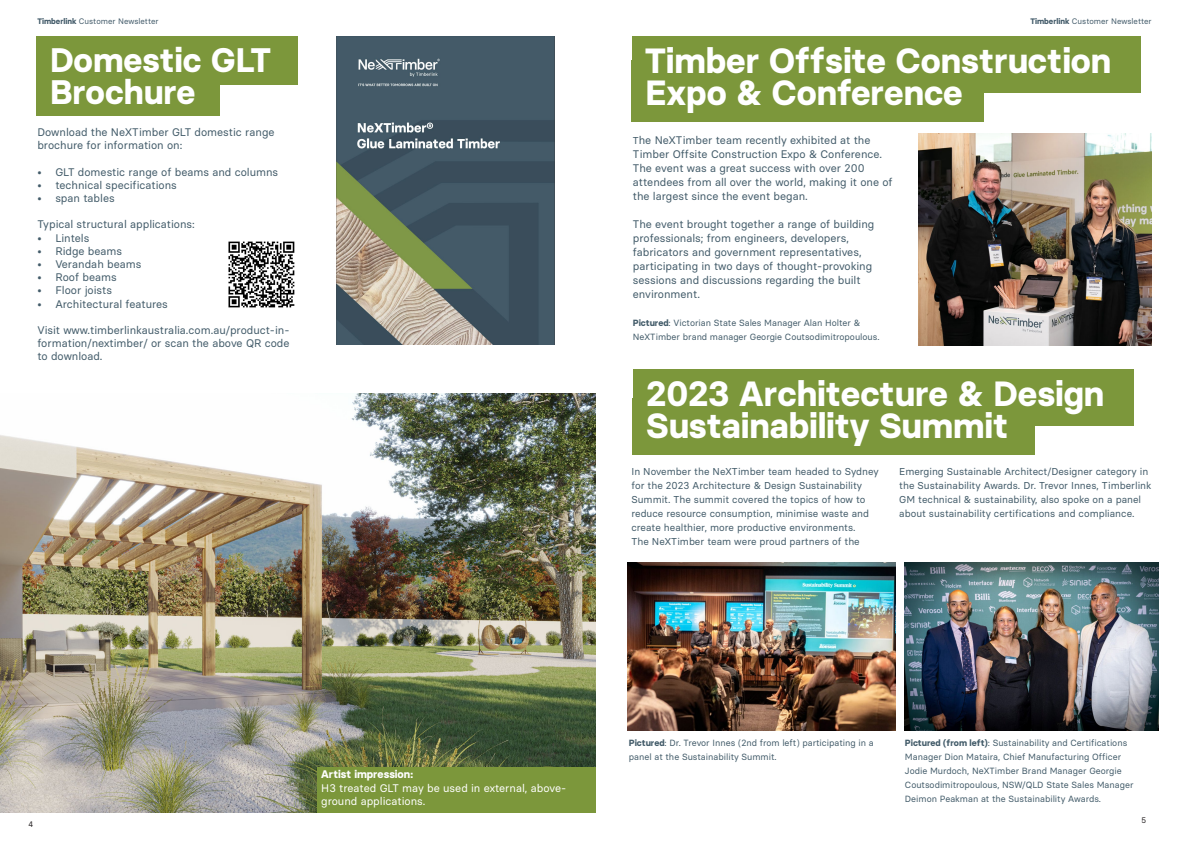
<style>
.page{position:relative;width:1191px;height:842px;background:#fff}
.page>*{position:absolute;margin:0;border:0;box-sizing:border-box;transform-origin:0 0}
.t1{font:700 35px/32.2px "Basier Square";color:#fff}
.t2{font:700 34px/32.2px "Basier Square";color:#fff}
.t3{font:11px/14px "Basier Square";color:#425b69}
.t4{font:11px/13.2px "Basier Square";color:#fff}
.t5{font:700 11px "Basier Square";color:#fff}
.t6{font:10px/14px "Basier Square";color:#425b69}
.t7{font:9px/14px "Basier Square";color:#425b69}
.t8{font:8px "Basier Square";color:#435b6a}
.t9{font:8px "Basier Square";color:#231f20}
.s1{font-weight:700}
.s2{font-size:10px}
</style>
<div class="page">
<div style="left:633px;top:398px;width:402px;height:57px;background:#7c973b"></div>
<div style="left:36px;top:74px;width:183px;height:42px;background:#7c973b"></div>
<div style="left:36px;top:36px;width:262px;height:49px;background:#7c973b"></div>
<img style="left:336px;top:36px;width:219px;height:308px">
<img style="left:0;top:394px;width:595px;height:418px">
<div style="left:317px;top:767px;width:279px;height:45px;background:#7c973b"></div>
<img style="left:918px;top:134px;width:233px;height:211px">
<div style="left:631px;top:60px;width:353px;height:62px;background:#7c973b"></div>
<div style="left:631px;top:36px;width:509px;height:57px;background:#7c973b"></div>
<div style="left:633px;top:369px;width:500px;height:57px;background:#7c973b"></div>
<img style="left:228px;top:241px;width:67px;height:67px">
<img style="left:627px;top:562px;width:268px;height:169px">
<img style="left:905px;top:562px;width:253px;height:169px">
<p class="t8" style="left:37px;top:16px;width:123px"><span class="s1">Timberlink</span> Customer Newsletter</p>
<p class="t8" style="left:1030px;top:16px;width:123px"><span class="s1">Timberlink</span> Customer Newsletter</p>
<p class="t2" style="left:50px;top:43px;width:223px">Domestic GLT<br>Brochure</p>
<p class="t3" style="left:37px;top:125px;width:239px;line-height:13.2px">Download the NeXTimber GLT domestic range brochure for information on:</p>
<p class="t3" style="left:37px;top:165px;width:242px">• GLT domestic range of beams and columns</p>
<p class="t3" style="left:37px;top:178px;width:141px">• technical specifications</p>
<p class="t3" style="left:37px;top:191px;width:79px">• span tables</p>
<p class="t3" style="left:37px;top:217px;width:159px">Typical structural applications:</p>
<p class="t3" style="left:37px;top:231px;width:54px">• Lintels</p>
<p class="t3" style="left:37px;top:244px;width:86px">• Ridge beams</p>
<p class="t3" style="left:37px;top:257px;width:106px">• Verandah beams</p>
<p class="t3" style="left:37px;top:270px;width:81px">• Roof beams</p>
<p class="t3" style="left:37px;top:283px;width:76px">• Floor joists</p>
<p class="t3" style="left:37px;top:297px;width:132px">• Architectural features</p>
<p class="t3" style="left:37px;top:323px;width:254px;line-height:13.2px;text-align:justify">Visit www.timberlinkaustralia.com.au/product-in&shy;formation/nextimber/ or scan the above QR code to download.</p>
<p class="t1" style="left:645px;top:44px;width:467px">Timber Offsite Construction<br>Expo &amp; Conference</p>
<p class="t3" style="left:633px;top:133px;width:261px"><span class="s2">T</span>he NeXTimber team recently exhibited at the Timber Offsite Construction Expo &amp; Conference.<br>The event was a great success with over 200 attendees from all over the world, making it one of the largest since the event began.</p>
<p class="t3" style="left:633px;top:217px;width:243px">The event brought together a range of building professionals; from engineers, developers, fabricators and government representatives, participating in two days of thought-provoking sessions and discussions regarding the built environment.</p>
<p class="t7" style="left:633px;top:316px;width:248px"><span class="s1">Pictured</span>: Victorian State Sales Manager Alan Holter &amp;<br>NeXTimber brand manager Georgie Coutsodimitropoulous.</p>
<p class="t1" style="left:646px;top:377px;width:459px">2023 Architecture &amp; Design</p>
<p class="t1" style="left:646px;top:409px;width:363px">Sustainability Summit</p>
<p class="t6" style="left:631px;top:464px;width:249px">In November the NeXTimber team headed to Sydney for the 2023 Architecture &amp; Design Sustainability Summit. The summit covered the topics of how to reduce resource consumption, minimise waste and create healthier, more productive environments.</p>
<p class="t6" style="left:631px;top:534px;width:230px">The NeXTimber team were proud partners of the</p>
<p class="t6" style="left:899px;top:464px;width:253px">Emerging Sustainable Architect/Designer category in the Sustainability Awards. Dr. Trevor Innes, Timberlink GM technical &amp; sustainability, also spoke on a panel about sustainability certifications and compliance.</p>
<p class="t9" style="left:28px;top:819px;width:6px">4</p>
<p class="t5" style="left:321px;top:768px;width:93px">Artist impression:</p>
<p class="t4" style="left:321px;top:781px;width:246px">H3 treated GLT may be used in external, above&shy;ground applications.</p>
<p class="t7" style="left:629px;top:736px;width:246px"><span class="s1">Pictured</span>: Dr. Trevor Innes (2nd from left) participating in a panel at the Sustainability Summit.</p>
<p class="t7" style="left:905px;top:736px;width:230px"><span class="s1">Pictured (from left)</span>: Sustainability and Certifications Manager Dion Mataira, Chief Manufacturing Officer Jodie Murdoch, NeXTimber Brand Manager Georgie Coutsodimitropoulous, NSW/QLD State Sales Manager Deimon Peakman at the Sustainability Awards.</p>
<p class="t9" style="left:1141px;top:815px;width:6px">5</p>
</div>
